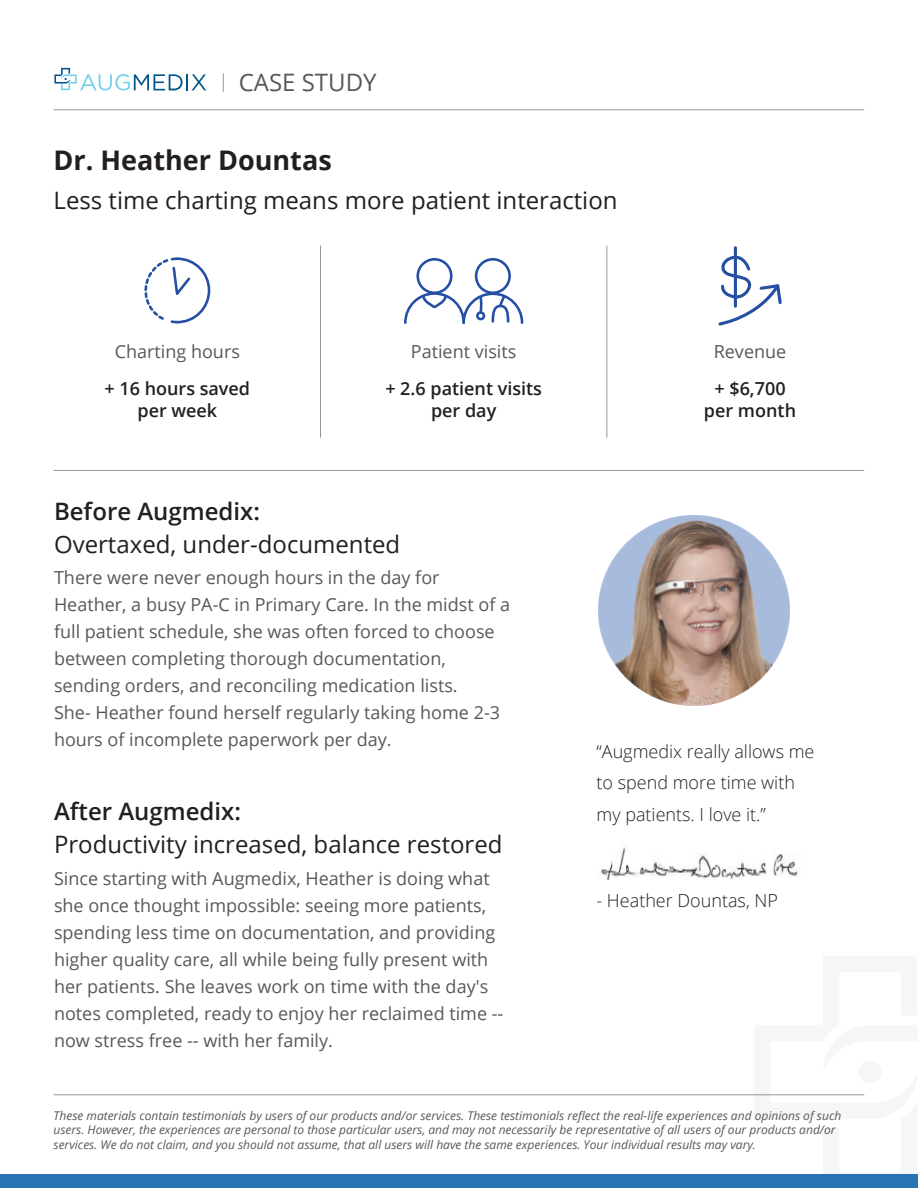
<style>
.page{position:relative;width:918px;height:1188px;background:#fff}
.page>*{position:absolute;margin:0;border:0;box-sizing:border-box;transform-origin:0 0}
.t1{font:700 27px "Open Sans";color:#231f20}
.t2{font:24px "Open Sans";color:#231f20}
.t3{font:600 24px "Open Sans";color:#231f20}
.t4{font:24px "Open Sans";color:#57585a}
.t5{font:18px/27px "Open Sans";color:#57585a}
.t6{font:300 18px/31.2px "Open Sans";color:#231f20}
.t7{font:600 18px/21.6px "Open Sans";color:#231f20;text-align:center}
.t8{font:italic 12px/14.4px "Open Sans";color:#57585a}
</style>
<div class="page">
<div style="left:0;top:1174px;width:918px;height:14px;background:#2a73b3"></div>
<img style="left:601px;top:847px;width:200px;height:33px">
<hr style="left:54px;top:470px;width:810px;height:1px;background:#939598">
<hr style="left:54px;top:1094px;width:810px;height:1px;background:#939598">
<hr style="left:54px;top:109px;width:810px;height:1px;background:#939598">
<svg style="left:54px;top:67px;width:152px;height:24px"></svg>
<svg style="left:223px;top:73px;width:1px;height:19px"></svg>
<hr style="left:320px;top:246px;width:1px;height:191px;background:#939598">
<hr style="left:606px;top:246px;width:1px;height:191px;background:#939598">
<div style="left:475px;top:258px;width:36px;height:36px;border:3px solid #254fa2;border-radius:50%"></div>
<div style="left:416px;top:258px;width:37px;height:36px;border:3px solid #254fa2;border-radius:50%"></div>
<svg style="left:404px;top:291px;width:120px;height:33px"></svg>
<div style="left:476px;top:311px;width:9px;height:9px;border:3px solid #254fa2;border-radius:50%"></div>
<svg style="left:144px;top:257px;width:67px;height:67px"></svg>
<svg style="left:718px;top:255px;width:64px;height:71px"></svg>
<hr style="left:734px;top:248px;width:3px;height:58px;background:#254fa2">
<img style="left:598px;top:515px;width:192px;height:191px">
<h2 class="t4" style="left:239px;top:66px;width:139px">CASE STUDY</h2>
<h1 class="t1" style="left:54px;top:141px;width:280px">Dr. Heather Dountas</h1>
<h2 class="t2" style="left:54px;top:183px;width:566px">Less time charting means more patient interaction</h2>
<p class="t5" style="left:115px;top:338px;width:127px">Charting hours</p>
<p class="t5" style="left:411px;top:338px;width:107px">Patient visits</p>
<p class="t5" style="left:714px;top:338px;width:74px">Revenue</p>
<p class="t7" style="left:105px;top:378px;width:147px">+ 16 hours saved per week</p>
<p class="t7" style="left:385px;top:378px;width:158px">+ 2.6 patient visits per day</p>
<p class="t7" style="left:704px;top:378px;width:94px">+ $6,700 per month</p>
<h2 class="t3" style="left:54px;top:494px;width:208px">Before Augmedix:</h2>
<h2 class="t2" style="left:54px;top:528px;width:348px">Overtaxed, under-documented</h2>
<p class="t5" style="left:54px;top:564px;width:458px">There were never enough hours in the day for Heather, a busy PA-C in Primary Care. In the midst of a full patient schedule, she was often forced to choose between completing thorough documentation, sending orders, and reconciling medication lists.<br>She- Heather found herself regularly taking home 2-3 hours of incomplete paperwork per day.</p>
<h2 class="t3" style="left:54px;top:795px;width:189px">After Augmedix:</h2>
<h2 class="t2" style="left:54px;top:828px;width:450px">Productivity increased, balance restored</h2>
<p class="t5" style="left:54px;top:864px;width:451px">Since starting with Augmedix, Heather is doing what she once thought impossible: seeing more patients, spending less time on documentation, and providing higher quality care, all while being fully present with her patients. She leaves work on time with the day's notes completed, ready to enjoy her reclaimed time -- now stress free -- with her family.</p>
<p class="t6" style="left:597px;top:736px;width:220px">“Augmedix really allows me to spend more time with my patients. I love it.”</p>
<p class="t6" style="left:597px;top:884px;width:183px">- Heather Dountas, NP</p>
<p class="t8" style="left:54px;top:1108px;width:789px">These materials contain testimonials by users of our products and/or services. These testimonials reflect the real-life experiences and opinions of such users. However, the experiences are personal to those particular users, and may not necessarily be representative of all users of our products and/or services. We do not claim, and you should not assume, that all users will have the same experiences. Your individual results may vary.</p>
</div>
